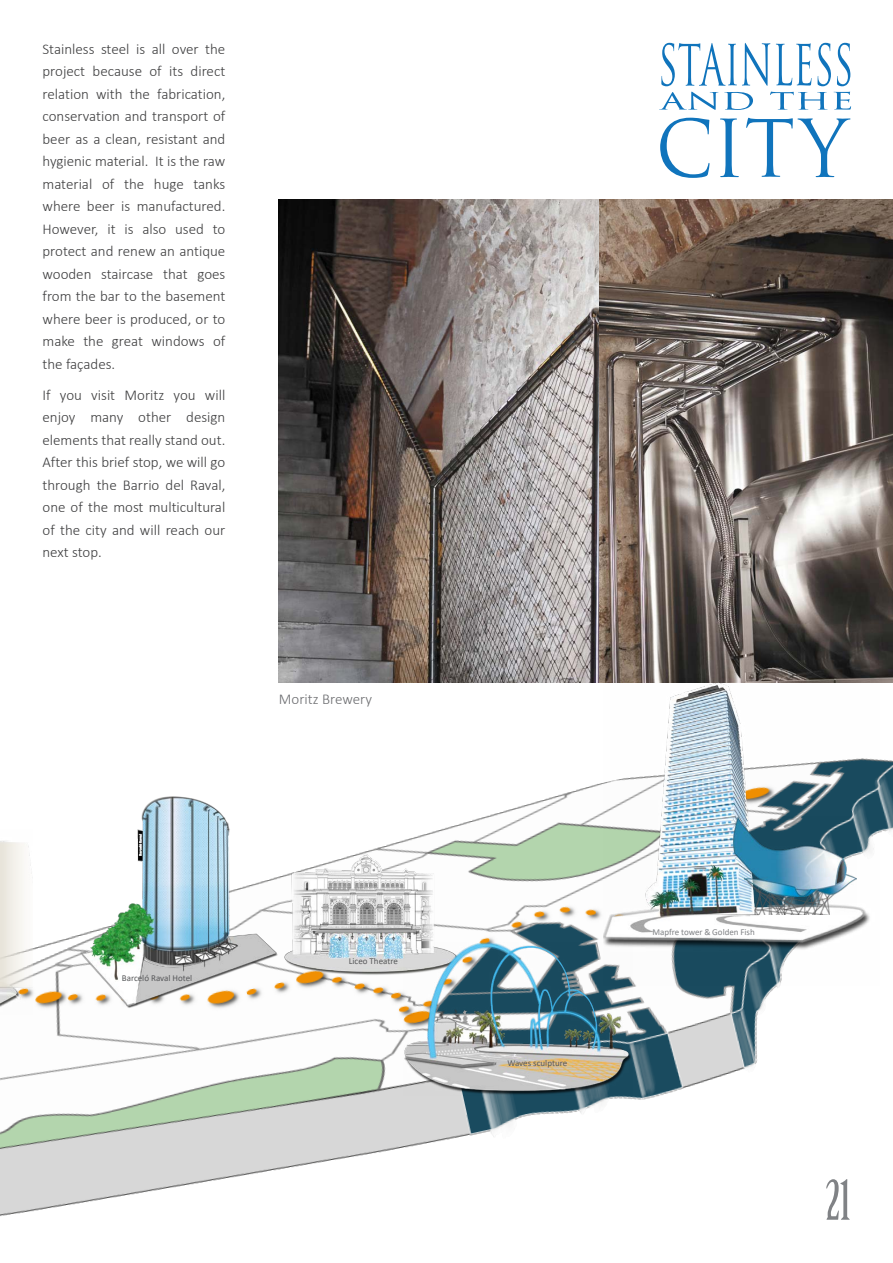
<style>
.page{position:relative;width:893px;height:1263px;background:#fff}
.page>*{position:absolute;margin:0;border:0;box-sizing:border-box;transform-origin:0 0}
.t1{font:54px "Birch Std";color:#808285}
.t2{font:300 15px/22.5px "Calibri";color:#3e3e3f;text-align:justify}
.t3{font:300 15px "Calibri";color:#6c6d70}
.t4{font:9px "Calibri";color:#57585a}
.t5{font:9px "Calibri";color:#808285}
</style>
<div class="page">
<img style="left:0;top:759px;width:893px;height:457px">
<img style="left:279px;top:199px;width:328px;height:484px">
<img style="left:599px;top:200px;width:294px;height:483px">
<img style="left:0;top:829px;width:32px;height:185px">
<img style="left:80px;top:796px;width:199px;height:213px">
<img style="left:285px;top:855px;width:174px;height:121px">
<img style="left:403px;top:943px;width:230px;height:152px">
<img style="left:604px;top:655px;width:275px;height:331px">
<svg style="left:661px;top:43px;width:109px;height:43px"></svg>
<svg style="left:776px;top:43px;width:35px;height:43px"></svg>
<svg style="left:817px;top:43px;width:14px;height:43px"></svg>
<svg style="left:837px;top:43px;width:13px;height:43px"></svg>
<svg style="left:659px;top:92px;width:59px;height:18px"></svg>
<svg style="left:724px;top:92px;width:29px;height:18px"></svg>
<svg style="left:770px;top:92px;width:81px;height:18px"></svg>
<svg style="left:660px;top:118px;width:49px;height:60px"></svg>
<svg style="left:720px;top:118px;width:19px;height:59px"></svg>
<svg style="left:746px;top:118px;width:104px;height:59px"></svg>
<img style="left:733px;top:817px;width:123px;height:97px">
<p class="t2" style="left:43px;top:37px;width:184px">Stainless steel is all over the project because of its direct relation with the fabrication, conservation and transport of beer as a clean, resistant and hygienic material. It is the raw material of the huge tanks where beer is manufactured.<br>However, it is also used to protect and renew an antique wooden staircase that goes from the bar to the basement where beer is produced, or to make the great windows of the façades.</p>
<p class="t2" style="left:43px;top:383px;width:184px">If you visit Moritz you will enjoy many other design elements that really stand out.<br>After this brief stop, we will go through the Barrio del Raval, one of the most multicultural of the city and will reach our next stop.</p>
<p class="t3" style="left:279px;top:689px;width:95px">Moritz Brewery</p>
<p class="t4" style="left:122px;top:971px;width:72px">Barceló Raval Hotel</p>
<p class="t4" style="left:349px;top:955px;width:51px">Liceo Theatre</p>
<p class="t4" style="left:507px;top:1057px;width:61px">Waves sculpture</p>
<p class="t5" style="left:653px;top:925px;width:104px">Mapfre tower &amp; Golden Fish</p>
<h1 class="t1" style="left:826px;top:1170px;width:26px">21</h1>
</div>
